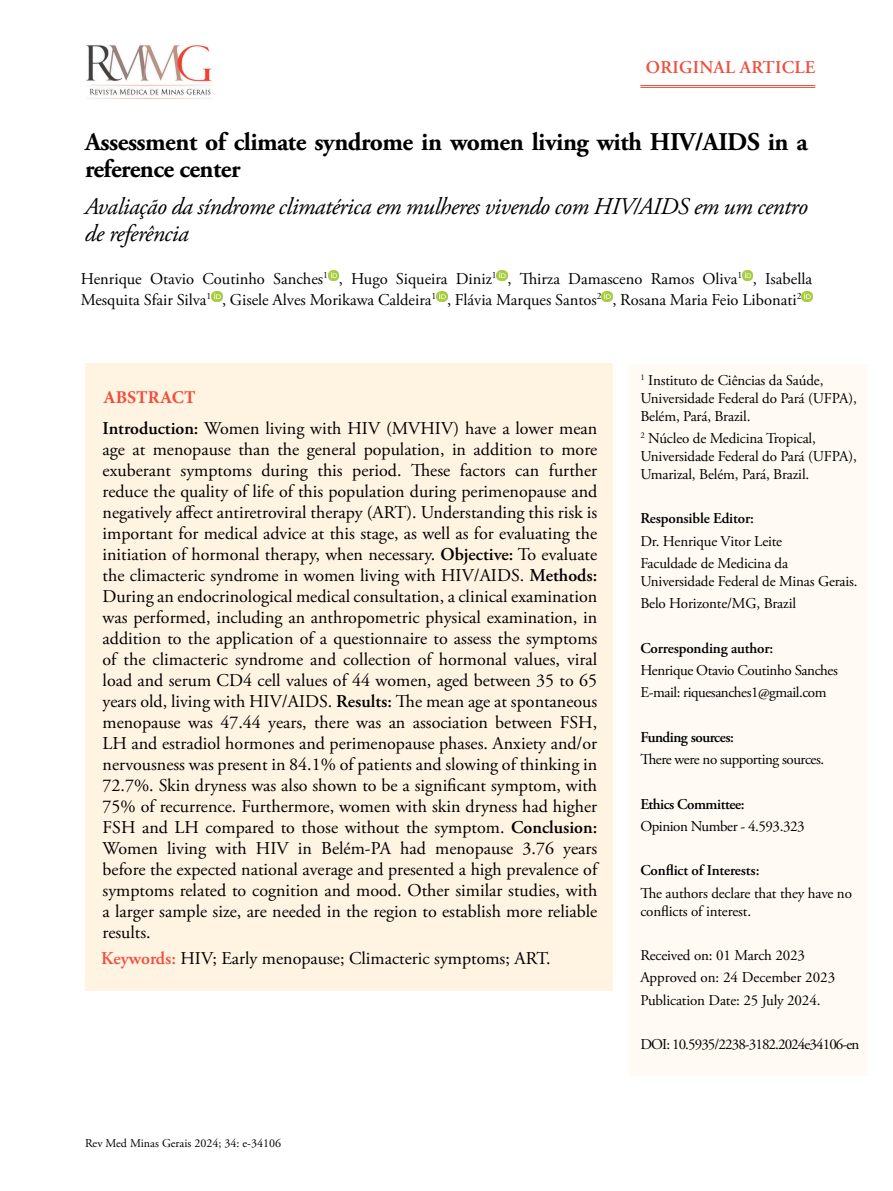
<style>
.page{position:relative;width:893px;height:1191px;background:#fff}
.page>*{position:absolute;margin:0;border:0;box-sizing:border-box;transform-origin:0 0}
.t1{font:700 25.5px/27px "Adobe Garamond Pro";letter-spacing:-.02em;color:#000}
.t2{font:italic 24px/27px "Adobe Garamond Pro";letter-spacing:-.02em;color:#000}
.t3{font:18px/21px "Adobe Garamond Pro";color:#000;text-align:justify}
.t4{font:600 18px "Adobe Garamond Pro";letter-spacing:.015em;color:#f04e3d}
.t5{font:700 18px "Minion Pro";color:#f04e3d}
.t6{font:16.5px/21px "Adobe Garamond Pro";color:#000}
.t7{font:15px/18px "Adobe Garamond Pro";letter-spacing:-.01em;color:#000}
.t8{font:15px/22.2px "Adobe Garamond Pro";letter-spacing:-.03em;color:#000}
.t9{font:600 15px "Adobe Garamond Pro";letter-spacing:-.01em;color:#000}
.t10{font:15px "Adobe Garamond Pro";letter-spacing:-.06em;color:#000}
.t11{font:600 15px "Adobe Garamond Pro";letter-spacing:-.03em;color:#000}
.t12{font:12px "Adobe Garamond Pro";color:#000101}
.s1{font-weight:600}
.s2{font-weight:600;color:#f04e3d}
</style>
<div class="page">
<svg style="left:328px;top:270px;width:11px;height:11px"></svg>
<svg style="left:497px;top:270px;width:10px;height:11px"></svg>
<svg style="left:742px;top:270px;width:11px;height:11px"></svg>
<svg style="left:211px;top:291px;width:11px;height:11px"></svg>
<svg style="left:436px;top:291px;width:11px;height:11px"></svg>
<svg style="left:602px;top:291px;width:10px;height:11px"></svg>
<svg style="left:801px;top:291px;width:11px;height:11px"></svg>
<div style="left:629px;top:364px;width:238px;height:711px;background:#fffaf4"></div>
<hr style="left:640px;top:85px;width:175px;height:1px;background:#f04e3d">
<hr style="left:640px;top:87px;width:175px;height:1px;background:#f04e3d">
<img style="left:86px;top:45px;width:126px;height:54px">
<div style="left:85px;top:364px;width:528px;height:627px;background:#fff3e1"></div>
<p class="t4" style="left:646px;top:57px;width:171px">ORIGINAL ARTICLE</p>
<h1 class="t1" style="left:85px;top:129px;width:724px">Assessment of climate syndrome in women living with HIV/AIDS in a reference center</h1>
<h2 class="t2" style="left:85px;top:193px;width:724px">Avaliação da síndrome climatérica em mulheres vivendo com HIV/AIDS em um centro de referência</h2>
<p class="t6" style="left:81px;top:269px;width:733px">Henrique Otavio Coutinho Sanches<sup>1</sup> , Hugo Siqueira Diniz<sup>1</sup> , Thirza Damasceno Ramos Oliva<sup>1</sup> , Isabella<br>Mesquita Sfair Silva<sup>1</sup> , Gisele Alves Morikawa Caldeira<sup>1</sup> , Flávia Marques Santos<sup>2</sup> , Rosana Maria Feio Libonati<sup>2</sup></p>
<p class="t5" style="left:103px;top:384px;width:94px">ABSTRACT</p>
<p class="t3" style="left:103px;top:418px;width:496px"><span class="s1">Introduction:</span> Women living with HIV (MVHIV) have a lower mean age at menopause than the general population, in addition to more exuberant symptoms during this period. These factors can further reduce the quality of life of this population during perimenopause and negatively affect antiretroviral therapy (ART). Understanding this risk is important for medical advice at this stage, as well as for evaluating the initiation of hormonal therapy, when necessary. <span class="s1">Objective:</span> To evaluate the climacteric syndrome in women living with HIV/AIDS. <span class="s1">Methods:<br></span>During an endocrinological medical consultation, a clinical examination was performed, including an anthropometric physical examination, in addition to the application of a questionnaire to assess the symptoms of the climacteric syndrome and collection of hormonal values, viral load and serum CD4 cell values of 44 women, aged between 35 to 65 years old, living with HIV/AIDS. <span class="s1">Results:</span> The mean age at spontaneous menopause was 47.44 years, there was an association between FSH, LH and estradiol hormones and perimenopause phases. Anxiety and/or nervousness was present in 84.1% of patients and slowing of thinking in 72.7%. Skin dryness was also shown to be a significant symptom, with 75% of recurrence. Furthermore, women with skin dryness had higher FSH and LH compared to those without the symptom. <span class="s1">Conclusion:<br></span>Women living with HIV in Belém-PA had menopause 3.76 years before the expected national average and presented a high prevalence of symptoms related to cognition and mood. Other similar studies, with a larger sample size, are needed in the region to establish more reliable results.</p>
<p class="t3" style="left:101px;top:948px;width:451px"><span class="s2">Keywords:</span> HIV; Early menopause; Climacteric symptoms; ART.</p>
<p class="t12" style="left:85px;top:1135px;width:197px">Rev Med Minas Gerais 2024; 34: e-34106</p>
<p class="t7" style="left:640px;top:371px;width:218px"><sup>1</sup> Instituto de Ciências da Saúde,<br>Universidade Federal do Pará (UFPA),<br>Belém, Pará, Brazil.</p>
<p class="t7" style="left:640px;top:430px;width:218px"><sup>2</sup> Núcleo de Medicina Tropical,<br>Universidade Federal do Pará (UFPA),<br>Umarizal, Belém, Pará, Brazil.</p>
<p class="t9" style="left:640px;top:510px;width:115px">Responsible Editor:</p>
<p class="t7" style="left:640px;top:530px;width:149px;line-height:22.2px">Dr. Henrique Vitor Leite<br>Faculdade de Medicina da</p>
<p class="t7" style="left:640px;top:570px;width:219px;line-height:22.2px">Universidade Federal de Minas Gerais.<br>Belo Horizonte/MG, Brazil</p>
<p class="t9" style="left:640px;top:639px;width:134px">Corresponding author:</p>
<p class="t8" style="left:640px;top:659px;width:199px">Henrique Otavio Coutinho Sanches<br>E-mail: riquesanches1@gmail.com</p>
<p class="t11" style="left:640px;top:728px;width:95px">Funding sources:</p>
<p class="t8" style="left:640px;top:748px;width:185px">There were no supporting sources.</p>
<p class="t11" style="left:640px;top:795px;width:106px">Ethics Committee:</p>
<p class="t8" style="left:640px;top:815px;width:166px">Opinion Number - 4.593.323</p>
<p class="t9" style="left:640px;top:862px;width:121px">Conflict of Interests:</p>
<p class="t7" style="left:640px;top:884px;width:213px">The authors declare that they have no conflicts of interest.</p>
<p class="t7" style="left:640px;top:944px;width:196px;line-height:22.2px">Received on: 01 March 2023<br>Approved on: 24 December 2023<br>Publication Date: 25 July 2024.</p>
<p class="t10" style="left:640px;top:1035px;width:220px">DOI: 10.5935/2238-3182.2024e34106-en</p>
</div>
